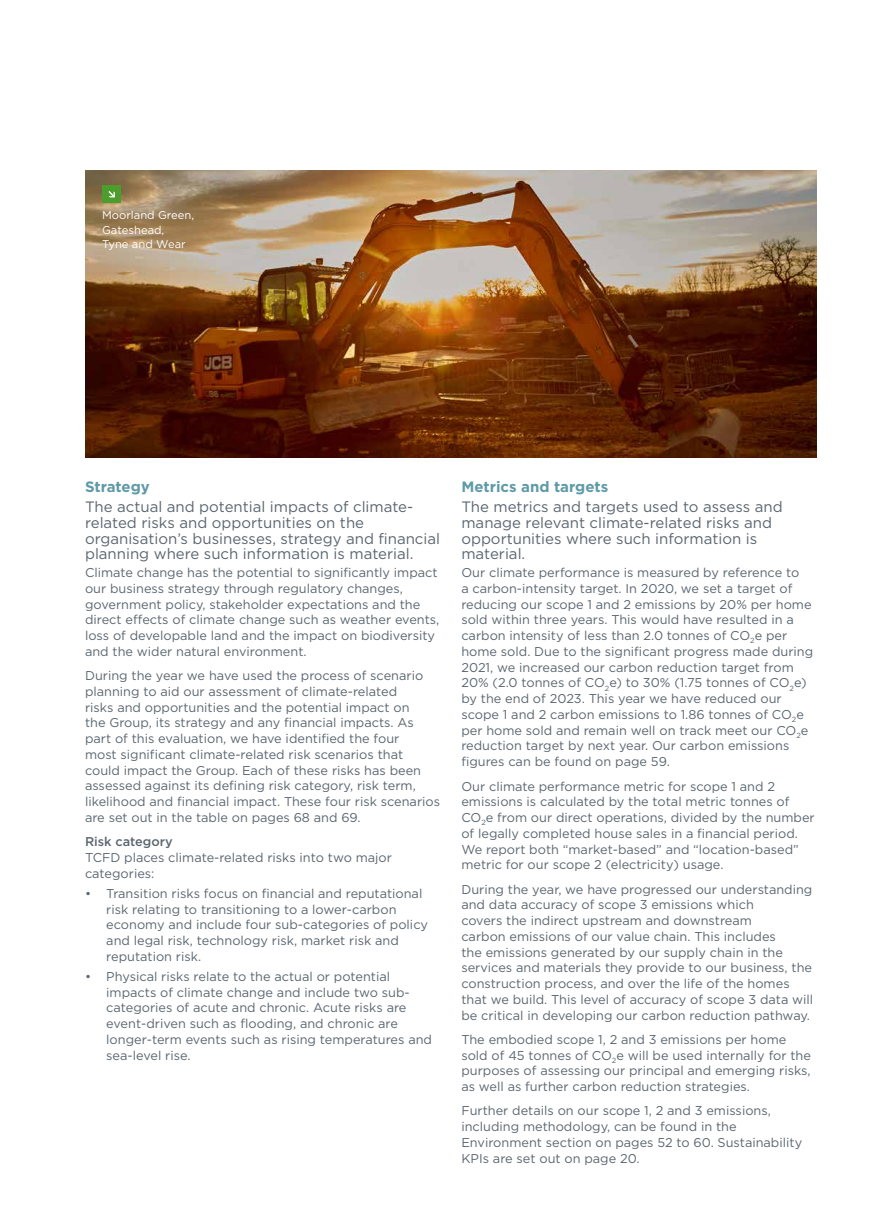
<style>
.page{position:relative;width:893px;height:1214px;background:#fff}
.page>*{position:absolute;margin:0;border:0;box-sizing:border-box;transform-origin:0 0}
.t1{font:15px/15.8px "Gotham";color:#5b6670}
.t2{font:700 15px "Gotham";color:#5f9aa7}
.t3{font:12.75px/15.8px "Gotham";color:#5b6670}
.t4{font:500 12.75px "Gotham";color:#5b6670}
.t5{font:11.25px/14.2px "Gotham";color:#fff}
</style>
<div class="page">
<img style="left:85px;top:170px;width:731px;height:287px">
<div style="left:102px;top:185px;width:19px;height:18px;background:#4c9c2e"></div>
<svg style="left:108px;top:191px;width:7px;height:6px"></svg>
<p class="t5" style="left:102px;top:208px;width:94px">Moorland Green,<br>Gateshead,<br>Tyne and Wear</p>
<p class="t2" style="left:85px;top:477px;width:66px">Strategy</p>
<p class="t1" style="left:85px;top:498px;width:357px">The actual and potential impacts of climate&shy;related risks and opportunities on the organisation’s businesses, strategy and financial planning where such information is material.</p>
<p class="t3" style="left:85px;top:564px;width:356px">Climate change has the potential to significantly impact our business strategy through regulatory changes, government policy, stakeholder expectations and the direct effects of climate change such as weather events, loss of developable land and the impact on biodiversity and the wider natural environment.</p>
<p class="t3" style="left:85px;top:667px;width:357px">During the year we have used the process of scenario planning to aid our assessment of climate-related<br>risks and opportunities and the potential impact on<br>the Group, its strategy and any financial impacts. As part of this evaluation, we have identified the four<br>most significant climate-related risk scenarios that could impact the Group. Each of these risks has been assessed against its defining risk category, risk term, likelihood and financial impact. These four risk scenarios are set out in the table on pages 68 and 69.</p>
<p class="t4" style="left:85px;top:833px;width:89px">Risk category</p>
<p class="t3" style="left:85px;top:849px;width:308px">TCFD places climate-related risks into two major categories:</p>
<p class="t3" style="left:106px;top:885px;width:323px;text-indent:-21px">• Transition risks focus on financial and reputational risk relating to transitioning to a lower-carbon economy and include four sub-categories of policy and legal risk, technology risk, market risk and reputation risk.</p>
<p class="t3" style="left:106px;top:968px;width:327px;text-indent:-21px">• Physical risks relate to the actual or potential impacts of climate change and include two sub&shy;categories of acute and chronic. Acute risks are event-driven such as flooding, and chronic are longer-term events such as rising temperatures and sea-level rise.</p>
<p class="t2" style="left:461px;top:477px;width:148px">Metrics and targets</p>
<p class="t1" style="left:461px;top:498px;width:323px">The metrics and targets used to assess and manage relevant climate-related risks and opportunities where such information is material.</p>
<p class="t3" style="left:461px;top:564px;width:353px">Our climate performance is measured by reference to<br>a carbon-intensity target. In 2020, we set a target of reducing our scope 1 and 2 emissions by 20% per home sold within three years. This would have resulted in a carbon intensity of less than 2.0 tonnes of CO<sub>2</sub>e per home sold. Due to the significant progress made during 2021, we increased our carbon reduction target from 20% (2.0 tonnes of CO<sub>2</sub>e) to 30% (1.75 tonnes of CO<sub>2</sub>e) by the end of 2023. This year we have reduced our scope 1 and 2 carbon emissions to 1.86 tonnes of CO<sub>2</sub>e per home sold and remain well on track meet our CO<sub>2</sub>e reduction target by next year. Our carbon emissions figures can be found on page 59.</p>
<p class="t3" style="left:461px;top:777px;width:355px">Our climate performance metric for scope 1 and 2 emissions is calculated by the total metric tonnes of CO<sub>2</sub>e from our direct operations, divided by the number of legally completed house sales in a financial period.<br>We report both “market-based” and “location-based” metric for our scope 2 (electricity) usage.</p>
<p class="t3" style="left:461px;top:880px;width:353px">During the year, we have progressed our understanding and data accuracy of scope 3 emissions which<br>covers the indirect upstream and downstream<br>carbon emissions of our value chain. This includes<br>the emissions generated by our supply chain in the services and materials they provide to our business, the construction process, and over the life of the homes that we build. This level of accuracy of scope 3 data will be critical in developing our carbon reduction pathway.</p>
<p class="t3" style="left:461px;top:1031px;width:351px">The embodied scope 1, 2 and 3 emissions per home sold of 45 tonnes of CO<sub>2</sub>e will be used internally for the purposes of assessing our principal and emerging risks, as well as further carbon reduction strategies.</p>
<p class="t3" style="left:461px;top:1102px;width:342px">Further details on our scope 1, 2 and 3 emissions, including methodology, can be found in the Environment section on pages 52 to 60. Sustainability KPIs are set out on page 20.</p>
</div>
